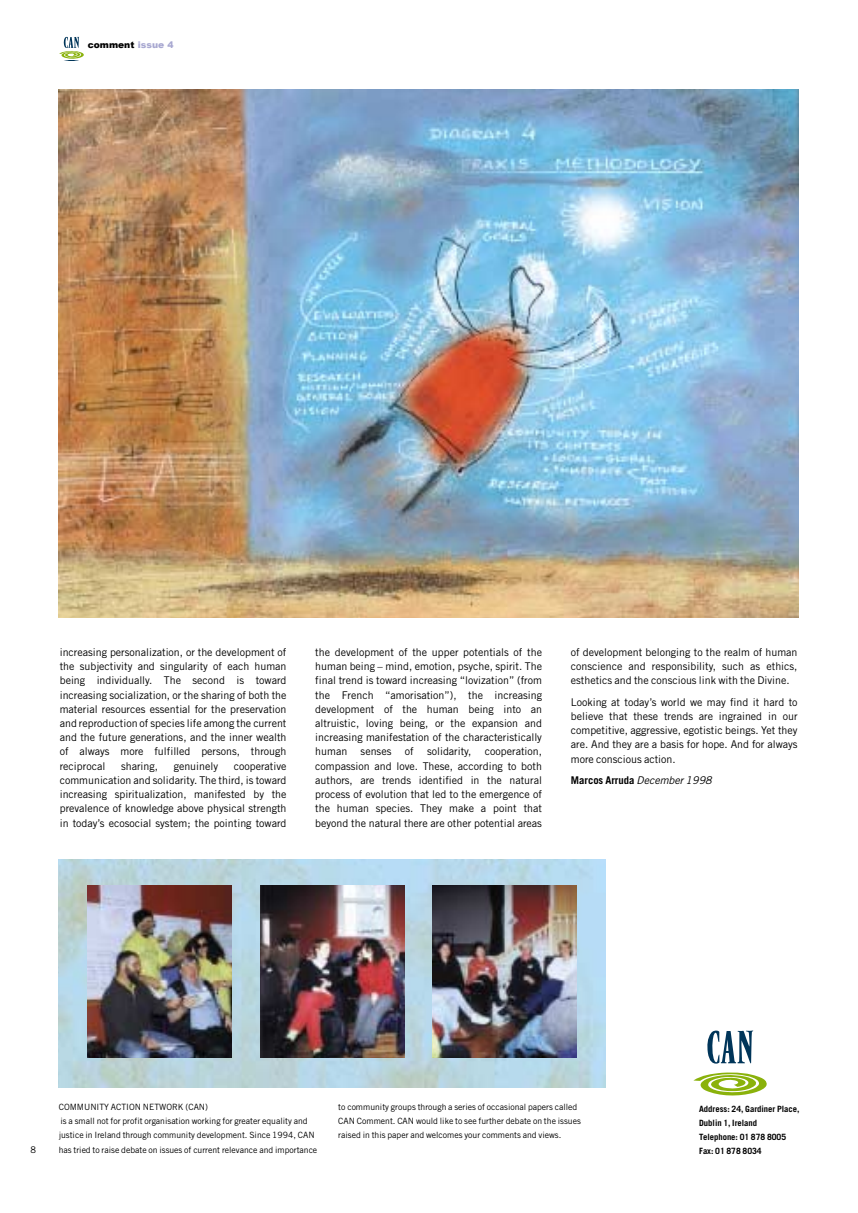
<style>
.page{position:relative;width:858px;height:1213px;background:#fff}
.page>*{position:absolute;margin:0;border:0;box-sizing:border-box;transform-origin:0 0}
.t1{font:10.67px/14.2px "Trade Gothic";color:#000;text-align:justify}
.t2{font:700 10.67px "Trade Gothic";color:#000}
.t3{font:900 9.1px "Arial";color:#000}
.t4{font:9.1px "Trade Gothic";color:#000}
.t5{font:8.58px/14.2px "Trade Gothic";color:#000}
.t6{font:700 8.58px/14.2px "Trade Gothic";color:#000}
.s1{color:#a8a8d1}
.s2{font-weight:400;font-style:italic}
</style>
<div class="page">
<img style="left:58px;top:36px;width:741px;height:1060px">
<p class="t3" style="left:88px;top:38px;width:87px">comment <span class="s1">issue 4</span></p>
<p class="t1" style="left:60px;top:646px;width:228px">increasing personalization, or the development of the subjectivity and singularity of each human being individually. The second is toward increasing socialization, or the sharing of both the material resources essential for the preservation and reproduction of species life among the current and the future generations, and the inner wealth of always more fulfilled persons, through reciprocal</p>
<p class="t1" style="left:60px;top:760px;width:228px;text-indent:174px">cooperative communication and solidarity. The third, is toward increasing spiritualization, manifested by the prevalence of knowledge above physical strength in today’s ecosocial system; the pointing toward</p>
<p class="t1" style="left:121px;top:760px;width:38px">sharing,</p>
<p class="t1" style="left:174px;top:760px;width:46px">genuinely</p>
<p class="t1" style="left:315px;top:646px;width:228px">the development of the upper potentials of the human being – mind, emotion, psyche, spirit. The final trend is toward increasing “lovization” (from the French “amorisation”), the increasing development of the human being into an altruistic, loving being, or the expansion and increasing manifestation of the characteristically human</p>
<p class="t1" style="left:315px;top:745px;width:228px;text-indent:169px">cooperation, compassion and love. These, according to both authors, are trends identified in the natural process of evolution that led to the emergence of the human species. They make a point that beyond the natural there are other potential areas</p>
<p class="t1" style="left:360px;top:745px;width:32px">senses</p>
<p class="t1" style="left:405px;top:745px;width:10px">of</p>
<p class="t1" style="left:427px;top:745px;width:46px">solidarity,</p>
<p class="t1" style="left:570px;top:646px;width:228px">of development belonging to the realm of human conscience and responsibility, such as ethics, esthetics and the conscious link with the Divine.</p>
<p class="t1" style="left:570px;top:696px;width:228px">Looking at today’s world we may find it hard to believe that these trends are ingrained in our competitive, aggressive, egotistic beings. Yet they are. And they are a basis for hope. And for always more conscious action.</p>
<p class="t2" style="left:570px;top:776px;width:142px">Marcos Arruda <span class="s2">December 1998</span></p>
<p class="t4" style="left:30px;top:1146px;width:7px">8</p>
<p class="t5" style="left:59px;top:1100px;width:260px">COMMUNITY ACTION NETWORK (CAN)<br>is a small not for profit organisation working for greater equality and justice in Ireland through community development. Since 1994, CAN has tried to raise debate on issues of current relevance and importance</p>
<p class="t5" style="left:338px;top:1100px;width:244px">to community groups through a series of occasional papers called<br>CAN Comment. CAN would like to see further debate on the issues raised in this paper and welcomes your comments and views.</p>
<p class="t6" style="left:699px;top:1102px;width:102px">Address: 24, Gardiner Place,<br>Dublin 1, Ireland<br>Telephone: 01 878 8005<br>Fax: 01 878 8034</p>
</div>
